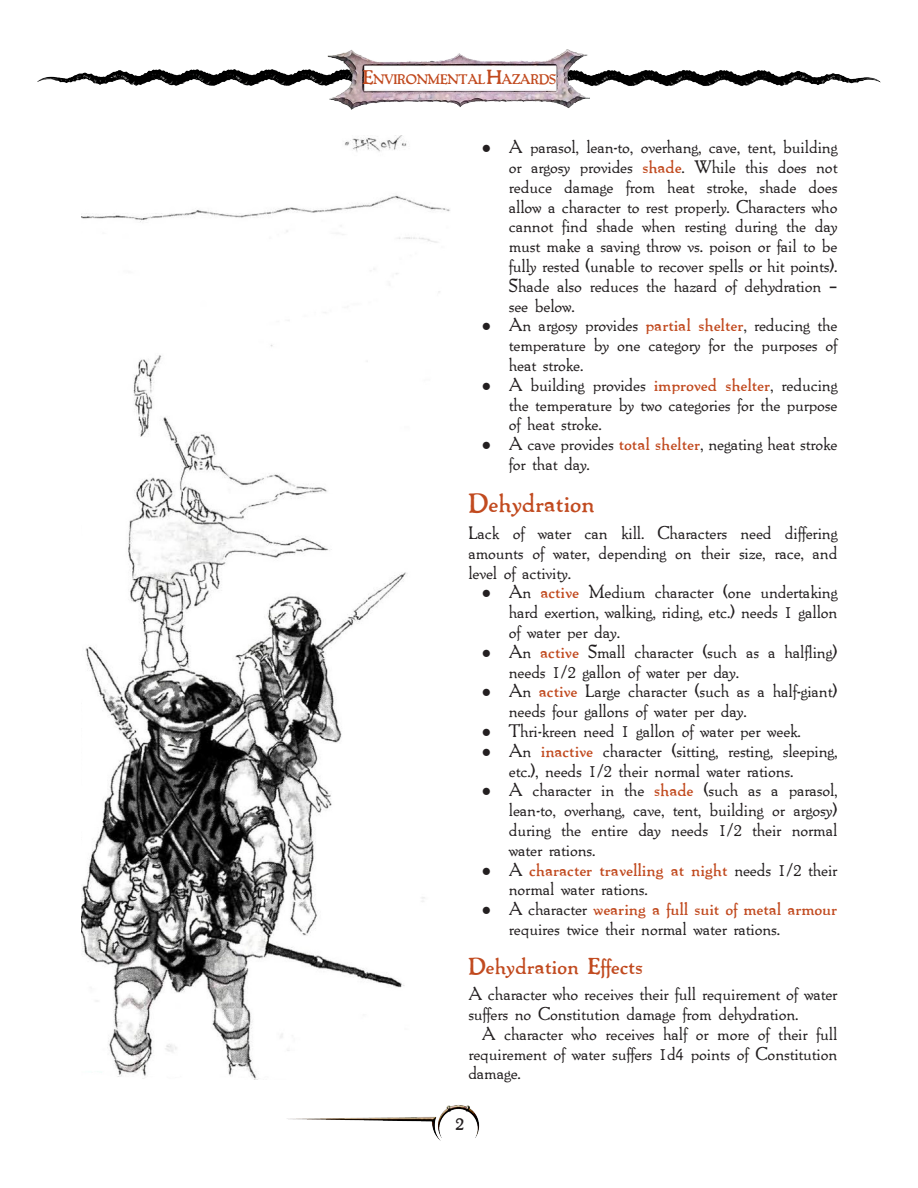
<style>
.page{position:relative;width:918px;height:1188px;background:#fff}
.page>*{position:absolute;margin:0;border:0;box-sizing:border-box;transform-origin:0 0}
.Header_2__16_pt{font:700 24px "Packard Antique";color:#c14a1f}
.Header_3__14_pt{font:700 21px "Packard Antique";color:#c14a1f}
.t1{font:700 18px "Packard Antique";color:#231f20}
.DS_PG_Body_Text_No_Indent{font:16.5px/19.8px "Packard Antique";color:#231f20}
.DS_PG_Body_Text{font:16.5px/19.8px "Packard Antique";color:#231f20;text-align:justify}
.t2{font:700 12.6px "Packard Antique";letter-spacing:-.025em;color:#c14a1f}
.s1{font-size:18px}
.s2{font-family:"Times New Roman"}
.s3{font-weight:700;color:#c14a1f}
</style>
<div class="page">
<img style="left:287px;top:1105px;width:193px;height:36px">
<img style="left:37px;top:69px;width:290px;height:17px">
<img style="left:591px;top:70px;width:290px;height:16px">
<img style="left:327px;top:49px;width:264px;height:61px">
<img style="left:81px;top:135px;width:369px;height:945px">
<p class="t2" style="left:362px;top:70px;width:195px"><span class="s1">E</span>NVIRONMENTAL <span class="s1">H</span>AZARDS</p>
<p class="DS_PG_Body_Text_No_Indent" style="left:508px;top:137px;width:330px;text-align:justify;text-indent:-27px"><span class="s2">●</span> A parasol, lean-to, overhang, cave, tent, building or argosy provides <span class="s3">shade</span>. While this does not reduce damage from heat stroke, shade does allow a character to rest properly. Characters who cannot find shade when resting during the day must make a saving throw vs. poison or fail to be fully rested (unable to recover spells or hit points).<br>Shade also reduces the hazard of dehydration – see below.</p>
<p class="DS_PG_Body_Text_No_Indent" style="left:508px;top:315px;width:330px;text-align:justify;text-indent:-27px"><span class="s2">●</span> An argosy provides <span class="s3">partial shelter</span>, reducing the temperature by one category for the purposes of heat stroke.</p>
<p class="DS_PG_Body_Text_No_Indent" style="left:508px;top:374px;width:330px;text-align:justify;text-indent:-27px"><span class="s2">●</span> A building provides <span class="s3">improved shelter</span>, reducing the temperature by two categories for the purpose of heat stroke.</p>
<p class="DS_PG_Body_Text_No_Indent" style="left:508px;top:434px;width:330px;text-indent:-27px"><span class="s2">●</span> A cave provides <span class="s3">total shelter</span>, negating heat stroke for that day.</p>
<p class="Header_2__16_pt" style="left:468px;top:486px;width:128px">Dehydration</p>
<p class="DS_PG_Body_Text_No_Indent" style="left:468px;top:522px;width:371px;text-align:justify">Lack of water can kill. Characters need differing amounts of water, depending on their size, race, and level of activity.</p>
<p class="DS_PG_Body_Text_No_Indent" style="left:508px;top:582px;width:330px;text-align:justify;text-indent:-27px"><span class="s2">●</span> An <span class="s3">active</span> Medium character (one undertaking hard exertion, walking, riding, etc.) needs 1 gallon of water per day.</p>
<p class="DS_PG_Body_Text_No_Indent" style="left:508px;top:641px;width:330px;text-indent:-27px"><span class="s2">●</span> An <span class="s3">active</span> Small character (such as a halfling) needs 1/2 gallon of water per day.</p>
<p class="DS_PG_Body_Text_No_Indent" style="left:509px;top:681px;width:330px;text-indent:-27px"><span class="s2">●</span> An <span class="s3">active</span> Large character (such as a half-giant) needs four gallons of water per day.</p>
<p class="DS_PG_Body_Text_No_Indent" style="left:482px;top:720px;width:320px"><span class="s2">●</span> Thri-kreen need 1 gallon of water per week.</p>
<p class="DS_PG_Body_Text_No_Indent" style="left:509px;top:740px;width:330px;text-indent:-27px"><span class="s2">●</span> An <span class="s3">inactive</span> character (sitting, resting, sleeping, etc.), needs 1/2 their normal water rations.</p>
<p class="DS_PG_Body_Text_No_Indent" style="left:509px;top:780px;width:330px;text-align:justify;text-indent:-27px"><span class="s2">●</span> A character in the <span class="s3">shade</span> (such as a parasol, lean-to, overhang, cave, tent, building or argosy) during the entire day needs 1/2 their normal water rations.</p>
<p class="DS_PG_Body_Text_No_Indent" style="left:509px;top:859px;width:330px;text-indent:-27px"><span class="s2">●</span> A <span class="s3">character travelling at night</span> needs 1/2 their normal water rations.</p>
<p class="DS_PG_Body_Text_No_Indent" style="left:509px;top:898px;width:330px;text-indent:-27px"><span class="s2">●</span> A character <span class="s3">wearing a full suit of metal armour </span>requires twice their normal water rations.</p>
<p class="Header_3__14_pt" style="left:468px;top:950px;width:176px">Dehydration Effects</p>
<p class="DS_PG_Body_Text_No_Indent" style="left:468px;top:983px;width:371px">A character who receives their full requirement of water suffers no Constitution damage from dehydration.</p>
<p class="DS_PG_Body_Text" style="left:468px;top:1023px;width:371px;text-indent:14px">A character who receives half or more of their full requirement of water suffers 1d4 points of Constitution damage.</p>
<p class="t1" style="left:455px;top:1111px;width:10px">2</p>
</div>
